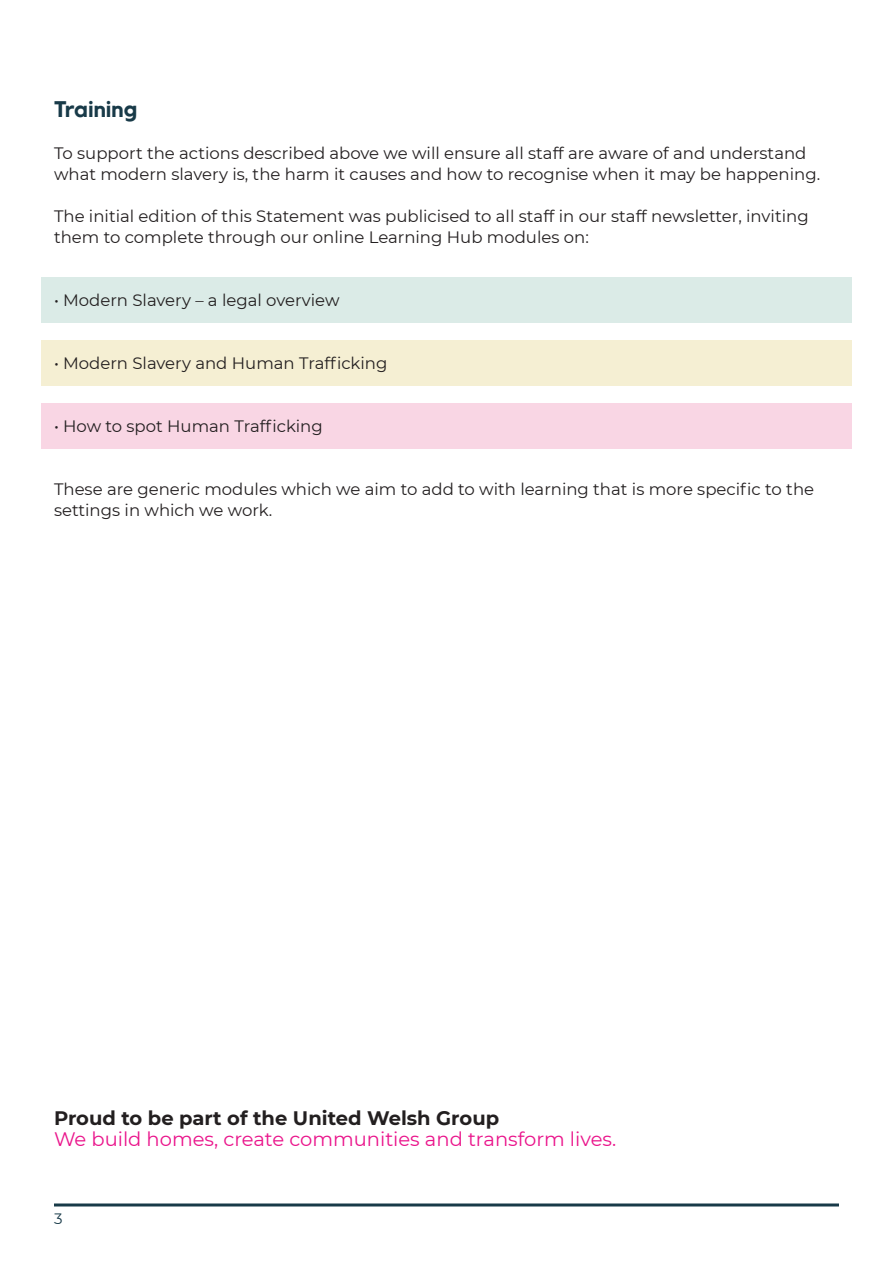
<style>
.page{position:relative;width:893px;height:1263px;background:#fff}
.page>*{position:absolute;margin:0;border:0;box-sizing:border-box;transform-origin:0 0}
.Main_body{font:700 22.5px "Kollektif";color:#183a48}
.Main_body-2{font:19.5px/21px "Montserrat";color:#ea148b}
.Main_body-3{font:16.5px/21px "Montserrat";color:#231f20}
.Pull_out_text_yellow{font:16.5px "Montserrat";color:#231f20}
.Pull_out_text_green{font:16.5px "Montserrat";color:#231f20}
.Pull_out_text_pink{font:16.5px "Montserrat";color:#231f20}
.t1{font:15px "Montserrat";color:#183a48}
.s1{font-weight:700;color:#231f20}
</style>
<div class="page">
<hr style="left:54px;top:1203px;width:785px;height:3px;background:#183a48">
<div style="left:41px;top:277px;width:811px;height:46px;background:#dbebe7"></div>
<div style="left:41px;top:340px;width:811px;height:46px;background:#f5efd3"></div>
<div style="left:41px;top:403px;width:811px;height:46px;background:#f9d6e4"></div>
<p class="Main_body" style="left:54px;top:96px;width:85px">Training</p>
<p class="Main_body-3" style="left:54px;top:142px;width:768px">To support the actions described above we will ensure all staff are aware of and understand what modern slavery is, the harm it causes and how to recognise when it may be happening.</p>
<p class="Main_body-3" style="left:54px;top:205px;width:756px">The initial edition of this Statement was publicised to all staff in our staff newsletter, inviting them to complete through our online Learning Hub modules on:</p>
<p class="Pull_out_text_green" style="left:54px;top:289px;width:287px">• Modern Slavery – a legal overview</p>
<p class="Pull_out_text_yellow" style="left:54px;top:352px;width:335px">• Modern Slavery and Human Trafficking</p>
<p class="Pull_out_text_pink" style="left:54px;top:415px;width:270px">• How to spot Human Trafficking</p>
<p class="Main_body-3" style="left:54px;top:478px;width:762px">These are generic modules which we aim to add to with learning that is more specific to the settings in which we work.</p>
<p class="Main_body-2" style="left:54px;top:1107px;width:564px"><span class="s1">Proud to be part of the United Welsh Group<br></span>We build homes, create communities and transform lives.</p>
<p class="t1" style="left:54px;top:1208px;width:10px">3</p>
</div>
